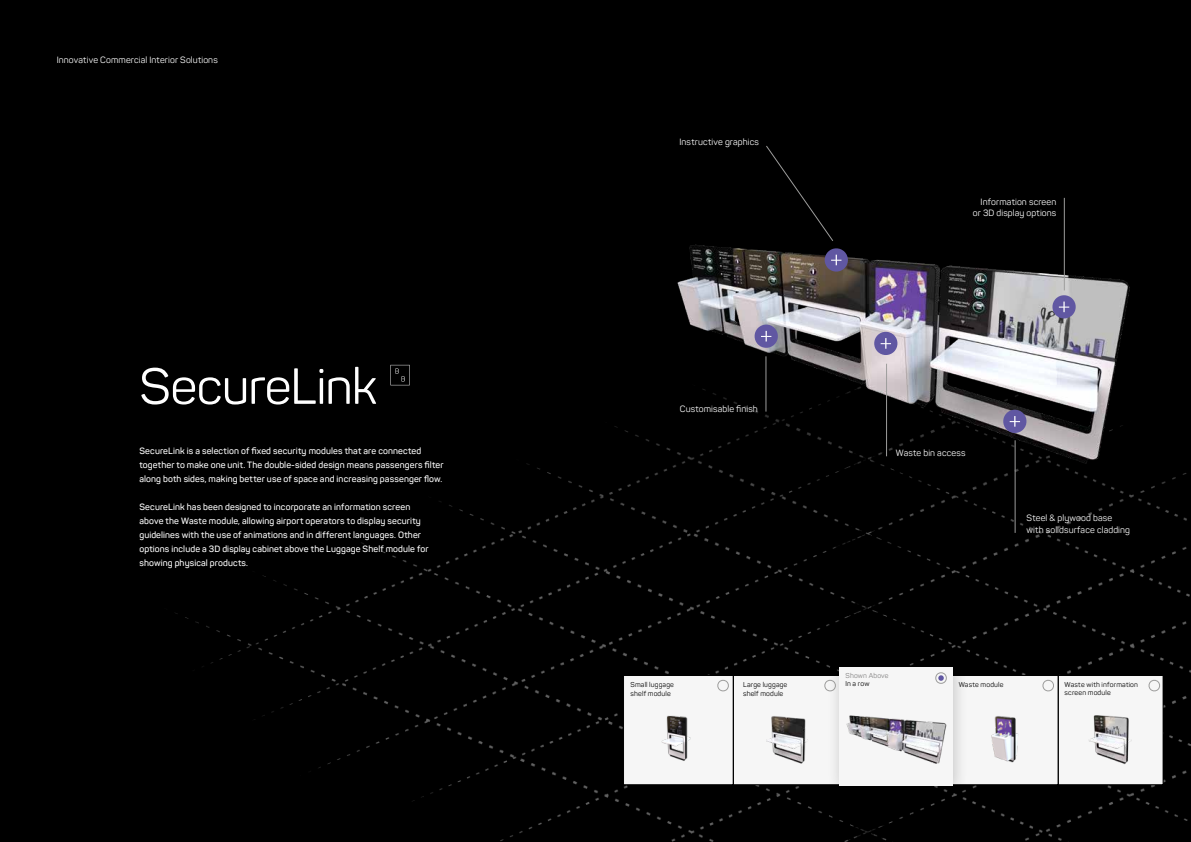
<style>
.page{position:relative;width:1191px;height:842px;background:#000}
.page>*{position:absolute;margin:0;border:0;box-sizing:border-box;transform-origin:0 0}
.t1{font:50px "Panton";letter-spacing:-.015em;color:#fff}
.t2{font:600 9px/14px "Panton";letter-spacing:.01em;color:#fff}
.t3{font:9px/12px "Panton";letter-spacing:.01em;color:#fff}
.t4{font:7px/9px "Panton";letter-spacing:.02em;color:#000}
.t5{font:7px "Panton";letter-spacing:.02em;color:#818080}
</style>
<div class="page">
<img style="left:175px;top:364px;width:1016px;height:478px">
<img style="left:619px;top:197px;width:513px;height:291px">
<svg style="left:753px;top:323px;width:26px;height:26px"></svg>
<svg style="left:873px;top:331px;width:25px;height:25px"></svg>
<svg style="left:1002px;top:409px;width:25px;height:25px"></svg>
<svg style="left:1051px;top:294px;width:25px;height:26px"></svg>
<hr style="left:765px;top:356px;width:1px;height:56px;background:#9d9d9c">
<hr style="left:1014px;top:440px;width:1px;height:93px;background:#9d9d9c">
<svg style="left:765px;top:145px;width:84px;height:128px"></svg>
<hr style="left:1064px;top:198px;width:1px;height:92px;background:#9d9d9c">
<hr style="left:886px;top:364px;width:1px;height:92px;background:#9d9d9c">
<img style="left:1059px;top:677px;width:102px;height:106px">
<div style="left:1057px;top:675px;width:106px;height:110px;border:1px solid #000"></div>
<div style="left:948px;top:675px;width:110px;height:110px;background:#f6f6f6"></div>
<div style="left:948px;top:675px;width:110px;height:110px;border:1px solid #000"></div>
<img style="left:735px;top:677px;width:91px;height:106px">
<div style="left:733px;top:675px;width:110px;height:110px;border:1px solid #000"></div>
<div style="left:623px;top:675px;width:110px;height:110px;background:#f6f6f6"></div>
<div style="left:623px;top:675px;width:110px;height:110px;border:1px solid #000"></div>
<div style="left:826px;top:655px;width:142px;height:146px;background:#000;opacity:.2"></div>
<div style="left:839px;top:667px;width:113px;height:118px;background:#f6f6f6"></div>
<img style="left:846px;top:715px;width:101px;height:49px">
<svg style="left:935px;top:672px;width:12px;height:12px"></svg>
<svg style="left:1042px;top:679px;width:12px;height:12px"></svg>
<svg style="left:824px;top:679px;width:12px;height:12px"></svg>
<svg style="left:717px;top:679px;width:12px;height:12px"></svg>
<svg style="left:1148px;top:679px;width:12px;height:12px"></svg>
<svg style="left:390px;top:365px;width:20px;height:20px"></svg>
<p class="t3" style="left:57px;top:54px;width:163px">Innovative Commercial Interior Solutions</p>
<h1 class="t1" style="left:139px;top:356px;width:239px">SecureLink</h1>
<p class="t2" style="left:139px;top:443px;width:306px">SecureLink is a selection of fixed security modules that are connected together to make one unit. The double-sided design means passengers filter along both sides, making better use of space and increasing passenger flow.</p>
<p class="t2" style="left:139px;top:499px;width:291px">SecureLink has been designed to incorporate an information screen above the Waste module, allowing airport operators to display security guidelines with the use of animations and in different languages. Other options include a 3D display cabinet above the Luggage Shelf module for showing physical products.</p>
<p class="t3" style="left:679px;top:136px;width:81px">Instructive graphics</p>
<p class="t3" style="left:973px;top:196px;width:85px;line-height:11px;text-align:right">Information screen or 3D display options</p>
<p class="t3" style="left:680px;top:402px;width:80px">Customisable finish</p>
<p class="t4" style="left:630px;top:680px;width:45px">Small luggage shelf module</p>
<p class="t4" style="left:743px;top:680px;width:46px">Large luggage shelf module</p>
<p class="t3" style="left:895px;top:447px;width:71px">Waste bin access</p>
<p class="t3" style="left:1026px;top:512px;width:105px">Steel &amp; plywood base with solidsurface cladding</p>
<p class="t5" style="left:845px;top:671px;width:45px">Shown Above</p>
<p class="t4" style="left:845px;top:679px;width:26px">In a row</p>
<p class="t4" style="left:958px;top:680px;width:46px">Waste module</p>
<p class="t4" style="left:1064px;top:680px;width:75px;line-height:8px">Waste with information screen module</p>
</div>
